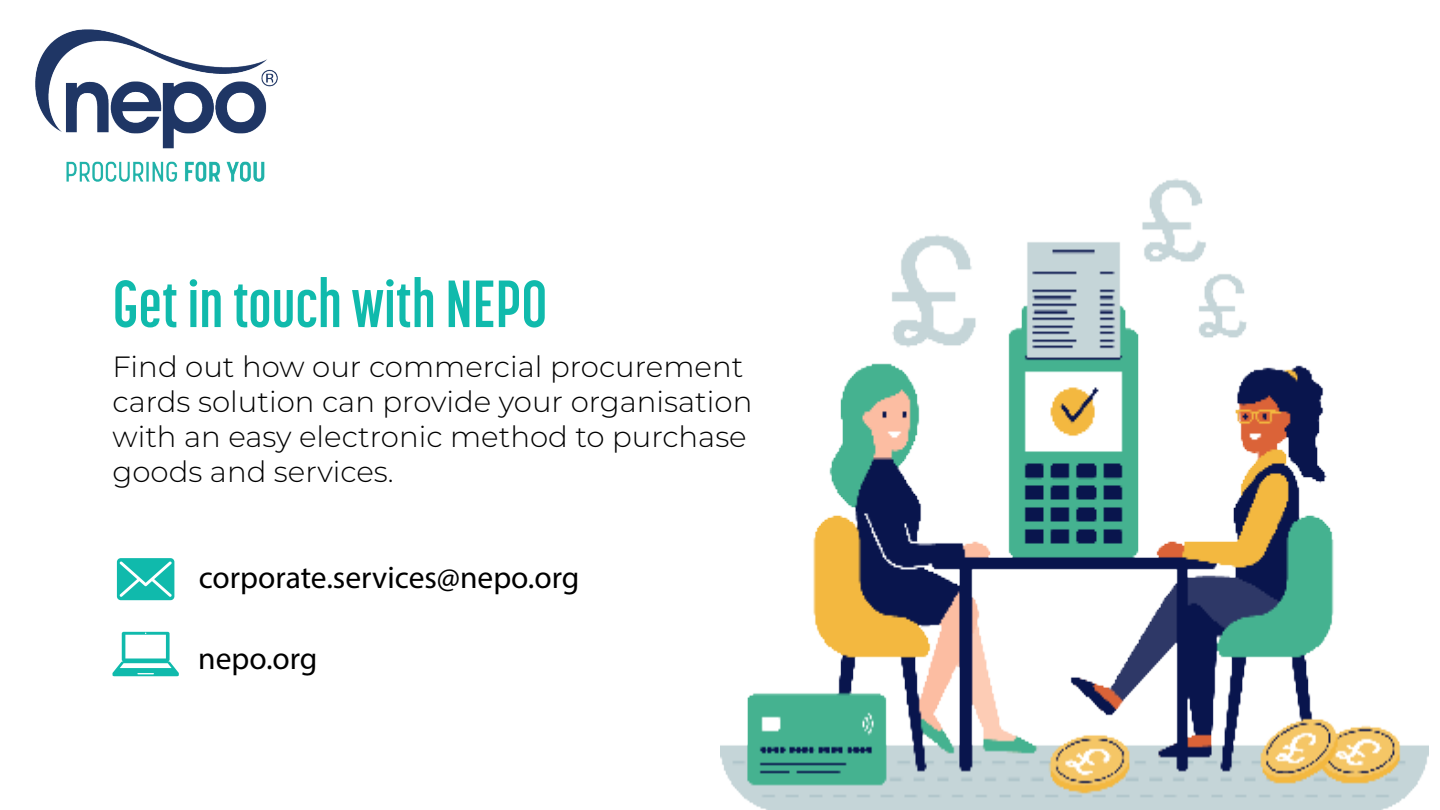
<style>
.page{position:relative;width:1440px;height:810px;background:#fff}
.page>*{position:absolute;margin:0;border:0;box-sizing:border-box;transform-origin:0 0}
.Titles_Dark{font:700 66px "Korolev Compressed";color:#10baac}
.Paragraph_Black{font:31.5px "Myriad Pro";color:#000}
.Paragraph_Black-2{font:300 29.25px/35.1px "Montserrat";color:#000}
</style>
<div class="page">
<img style="left:720px;top:179px;width:708px;height:631px">
<svg style="left:112px;top:632px;width:67px;height:44px"></svg>
<svg style="left:117px;top:558px;width:57px;height:42px;background:#33c4b8"></svg>
<img style="left:35px;top:29px;width:242px;height:152px">
<p class="Titles_Dark" style="left:112px;top:267px;width:437px">Get in touch with NEPO</p>
<p class="Paragraph_Black-2" style="left:112px;top:348px;width:641px">Find out how our commercial procurement cards solution can provide your organisation with an easy electronic method to purchase goods and services.</p>
<p class="Paragraph_Black" style="left:199px;top:558px;width:382px">corporate.services@nepo.org</p>
<p class="Paragraph_Black" style="left:198px;top:639px;width:121px">nepo.org</p>
</div>
